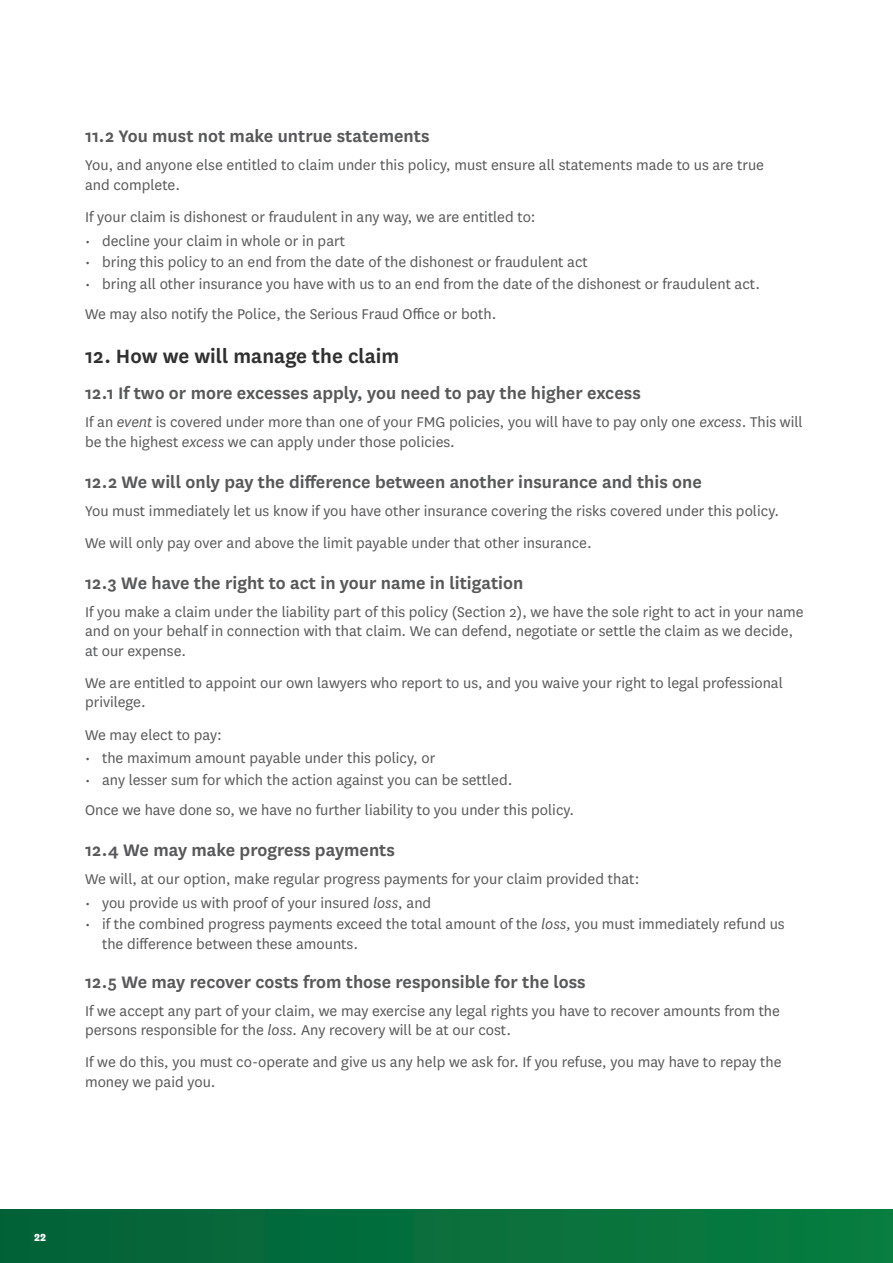
<style>
.page{position:relative;width:893px;height:1263px;background:#fff}
.page>*{position:absolute;margin:0;border:0;box-sizing:border-box;transform-origin:0 0}
.Sections_Header_-_Lv{font:600 22.5px "National";color:#312f30}
.Sections_Header_-_Lv-2{font:600 19.5px "National";color:#57585a}
.Main_Body_Text_Grey{font:16.5px/19.5px "National";color:#57585a}
.t1{font:800 12px "National";color:#fff}
.s1{font-style:italic}
</style>
<div class="page">
<div style="left:0;top:1209px;width:893px;height:54px;background:linear-gradient(to right,#046138,#097d40)"></div>
<p class="Sections_Header_-_Lv-2" style="left:85px;top:123px;width:346px">11.2 You must not make untrue statements</p>
<p class="Main_Body_Text_Grey" style="left:85px;top:155px;width:681px">You, and anyone else entitled to claim under this policy, must ensure all statements made to us are true and complete.</p>
<p class="Main_Body_Text_Grey" style="left:85px;top:206px;width:452px">If your claim is dishonest or fraudulent in any way, we are entitled to:</p>
<p class="Main_Body_Text_Grey" style="left:85px;top:230px;width:262px">• decline your claim in whole or in part</p>
<p class="Main_Body_Text_Grey" style="left:85px;top:252px;width:504px">• bring this policy to an end from the date of the dishonest or fraudulent act</p>
<p class="Main_Body_Text_Grey" style="left:85px;top:273px;width:677px">• bring all other insurance you have with us to an end from the date of the dishonest or fraudulent act.</p>
<p class="Main_Body_Text_Grey" style="left:85px;top:304px;width:413px">We may also notify the Police, the Serious Fraud Office or both.</p>
<p class="Sections_Header_-_Lv" style="left:85px;top:340px;width:316px">12. How we will manage the claim</p>
<p class="Sections_Header_-_Lv-2" style="left:85px;top:380px;width:557px">12.1 If two or more excesses apply, you need to pay the higher excess</p>
<p class="Main_Body_Text_Grey" style="left:85px;top:412px;width:719px">If an <span class="s1">event</span> is covered under more than one of your FMG policies, you will have to pay only one <span class="s1">excess</span>. This will be the highest <span class="s1">excess</span> we can apply under those policies.</p>
<p class="Sections_Header_-_Lv-2" style="left:85px;top:468px;width:618px">12.2 We will only pay the difference between another insurance and this one</p>
<p class="Main_Body_Text_Grey" style="left:85px;top:500px;width:695px">You must immediately let us know if you have other insurance covering the risks covered under this policy.</p>
<p class="Main_Body_Text_Grey" style="left:85px;top:532px;width:508px">We will only pay over and above the limit payable under that other insurance.</p>
<p class="Sections_Header_-_Lv-2" style="left:85px;top:569px;width:440px">12.3 We have the right to act in your name in litigation</p>
<p class="Main_Body_Text_Grey" style="left:85px;top:601px;width:720px">If you make a claim under the liability part of this policy (Section 2), we have the sole right to act in your name and on your behalf in connection with that claim. We can defend, negotiate or settle the claim as we decide, at our expense.</p>
<p class="Main_Body_Text_Grey" style="left:85px;top:672px;width:699px">We are entitled to appoint our own lawyers who report to us, and you waive your right to legal professional privilege.</p>
<p class="Main_Body_Text_Grey" style="left:85px;top:724px;width:138px">We may elect to pay:</p>
<p class="Main_Body_Text_Grey" style="left:85px;top:748px;width:352px">• the maximum amount payable under this policy, or</p>
<p class="Main_Body_Text_Grey" style="left:85px;top:769px;width:429px">• any lesser sum for which the action against you can be settled.</p>
<p class="Main_Body_Text_Grey" style="left:85px;top:800px;width:491px">Once we have done so, we have no further liability to you under this policy.</p>
<p class="Sections_Header_-_Lv-2" style="left:85px;top:836px;width:311px">12.4 We may make progress payments</p>
<p class="Main_Body_Text_Grey" style="left:85px;top:868px;width:556px">We will, at our option, make regular progress payments for your claim provided that:</p>
<p class="Main_Body_Text_Grey" style="left:85px;top:892px;width:348px">• you provide us with proof of your insured <span class="s1">loss</span>, and</p>
<p class="Main_Body_Text_Grey" style="left:102px;top:914px;width:684px;text-indent:-17px">• if the combined progress payments exceed the total amount of the <span class="s1">loss,</span> you must immediately refund us the difference between these amounts.</p>
<p class="Sections_Header_-_Lv-2" style="left:85px;top:968px;width:502px">12.5 We may recover costs from those responsible for the loss</p>
<p class="Main_Body_Text_Grey" style="left:85px;top:1000px;width:696px">If we accept any part of your claim, we may exercise any legal rights you have to recover amounts from the persons responsible for the <span class="s1">loss.</span> Any recovery will be at our cost.</p>
<p class="Main_Body_Text_Grey" style="left:85px;top:1052px;width:698px">If we do this, you must co-operate and give us any help we ask for. If you refuse, you may have to repay the money we paid you.</p>
<p class="t1" style="left:34px;top:1229px;width:14px">22</p>
</div>
